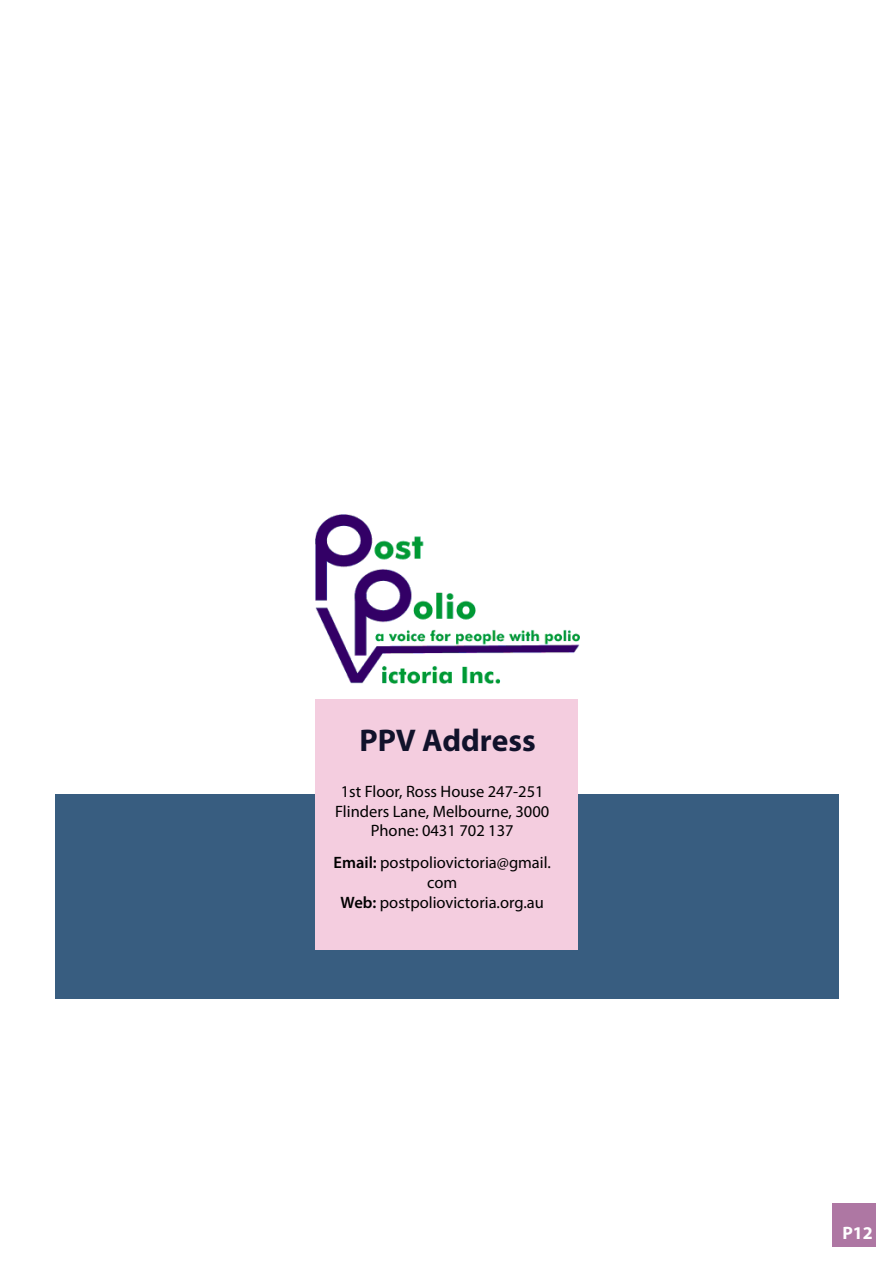
<style>
.page{position:relative;width:893px;height:1263px;background:#fff}
.page>*{position:absolute;margin:0;border:0;box-sizing:border-box;transform-origin:0 0}
.t1{font:700 31.5px "Myriad Pro";color:#11122b}
.t2{font:700 18px "Myriad Pro";color:#fff}
.t3{font:16.5px/19.8px "Myriad Pro";color:#000;text-align:center}
.s1{font-weight:600}
</style>
<div class="page">
<div style="left:55px;top:794px;width:783px;height:204px;background:#385d80"></div>
<div style="left:316px;top:699px;width:262px;height:251px;background:#f4cddf"></div>
<img style="left:316px;top:514px;width:263px;height:170px">
<div style="left:833px;top:1203px;width:43px;height:43px;background:#ae77a3"></div>
<h1 class="t1" style="left:359px;top:719px;width:178px">PPV Address</h1>
<p class="t3" style="left:335px;top:781px;width:216px">1st Floor, Ross House 247-251<br>Flinders Lane, Melbourne, 3000<br>Phone: 0431 702 137</p>
<p class="t3" style="left:334px;top:852px;width:219px"><span class="s1">Email:</span> postpoliovictoria@gmail. com<br><span class="s1">Web:</span> postpoliovictoria.org.au</p>
<p class="t2" style="left:842px;top:1221px;width:32px">P12</p>
</div>
